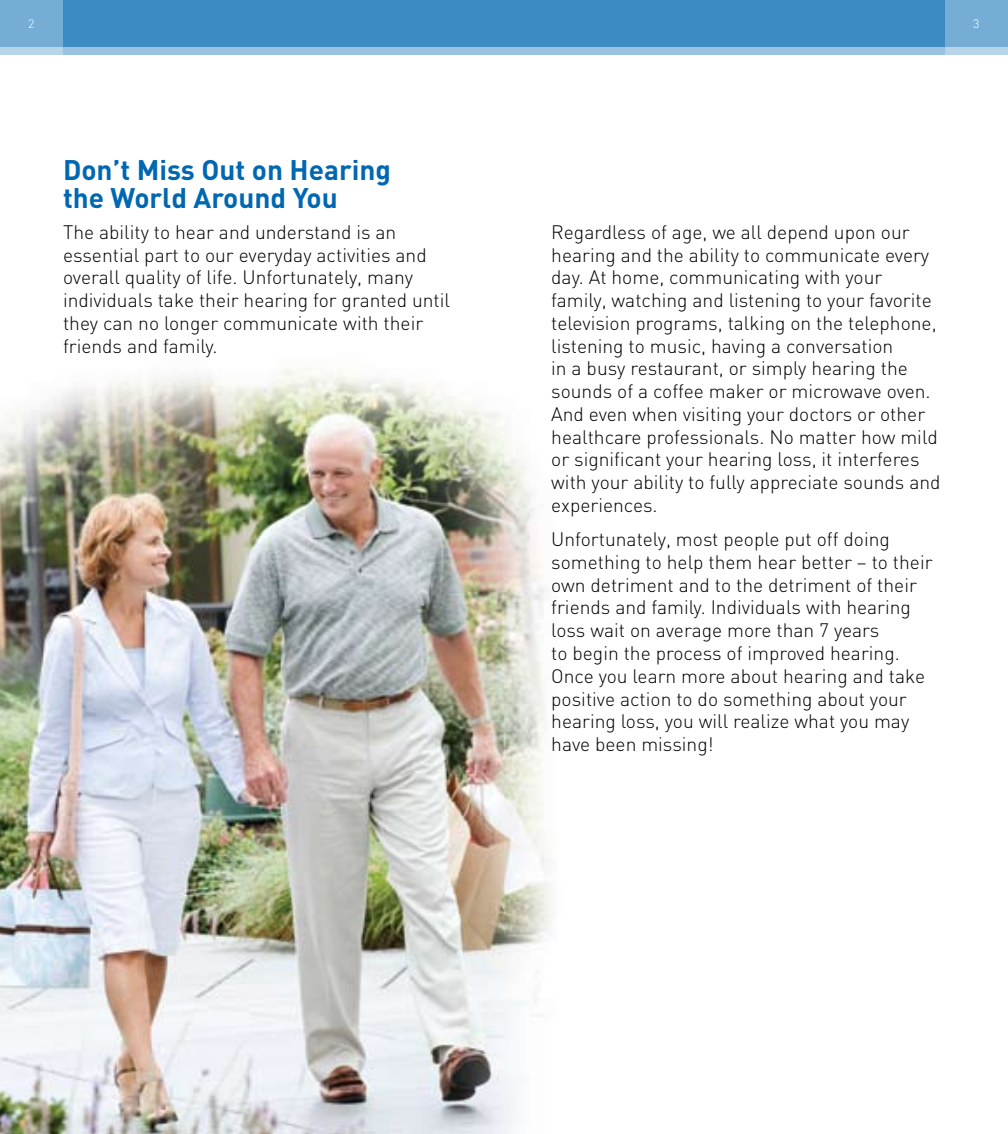
<style>
.page{position:relative;width:1008px;height:1134px;background:#fff}
.page>*{position:absolute;margin:0;border:0;box-sizing:border-box;transform-origin:0 0}
.t1{font:700 28px/28px "DIN";color:#0067b1}
.t2{font:300 19.25px/22.8px "DIN";color:#000}
.t3{font:300 12.25px "DIN";color:#fff}
</style>
<div class="page">
<div style="left:0;top:0;width:504px;height:55px;background:#9ac2e0"></div>
<div style="left:0;top:0;width:504px;height:47px;background:#3d8bc3"></div>
<svg style="left:0;top:0;width:63px;height:55px;background:#7fb2d7"></svg>
<div style="left:504px;top:0;width:504px;height:55px;background:#9ac2e0"></div>
<div style="left:504px;top:0;width:504px;height:47px;background:#3d8bc3"></div>
<svg style="left:945px;top:0;width:63px;height:55px;background:#7fb2d7"></svg>
<img style="left:0;top:368px;width:553px;height:766px">
<p class="t3" style="left:28px;top:16px;width:8px">2</p>
<p class="t3" style="left:973px;top:16px;width:8px">3</p>
<h1 class="t1" style="left:63px;top:155px;width:330px">Don’t Miss Out on Hearing the World Around You</h1>
<p class="t2" style="left:63px;top:220px;width:389px">The ability to hear and understand is an essential part to our everyday activities and overall quality of life. Unfortunately, many individuals take their hearing for granted until they can no longer communicate with their friends and family.</p>
<p class="t2" style="left:551px;top:220px;width:391px">Regardless of age, we all depend upon our hearing and the ability to communicate every day. At home, communicating with your family, watching and listening to your favorite television programs, talking on the telephone, listening to music, having a conversation<br>in a busy restaurant, or simply hearing the sounds of a coffee maker or microwave oven.<br>And even when visiting your doctors or other healthcare professionals. No matter how mild or significant your hearing loss, it interferes with your ability to fully appreciate sounds and experiences.</p>
<p class="t2" style="left:551px;top:527px;width:383px">Unfortunately, most people put off doing something to help them hear better – to their own detriment and to the detriment of their friends and family. Individuals with hearing loss wait on average more than 7 years<br>to begin the process of improved hearing.<br>Once you learn more about hearing and take positive action to do something about your hearing loss, you will realize what you may have been missing!</p>
</div>
